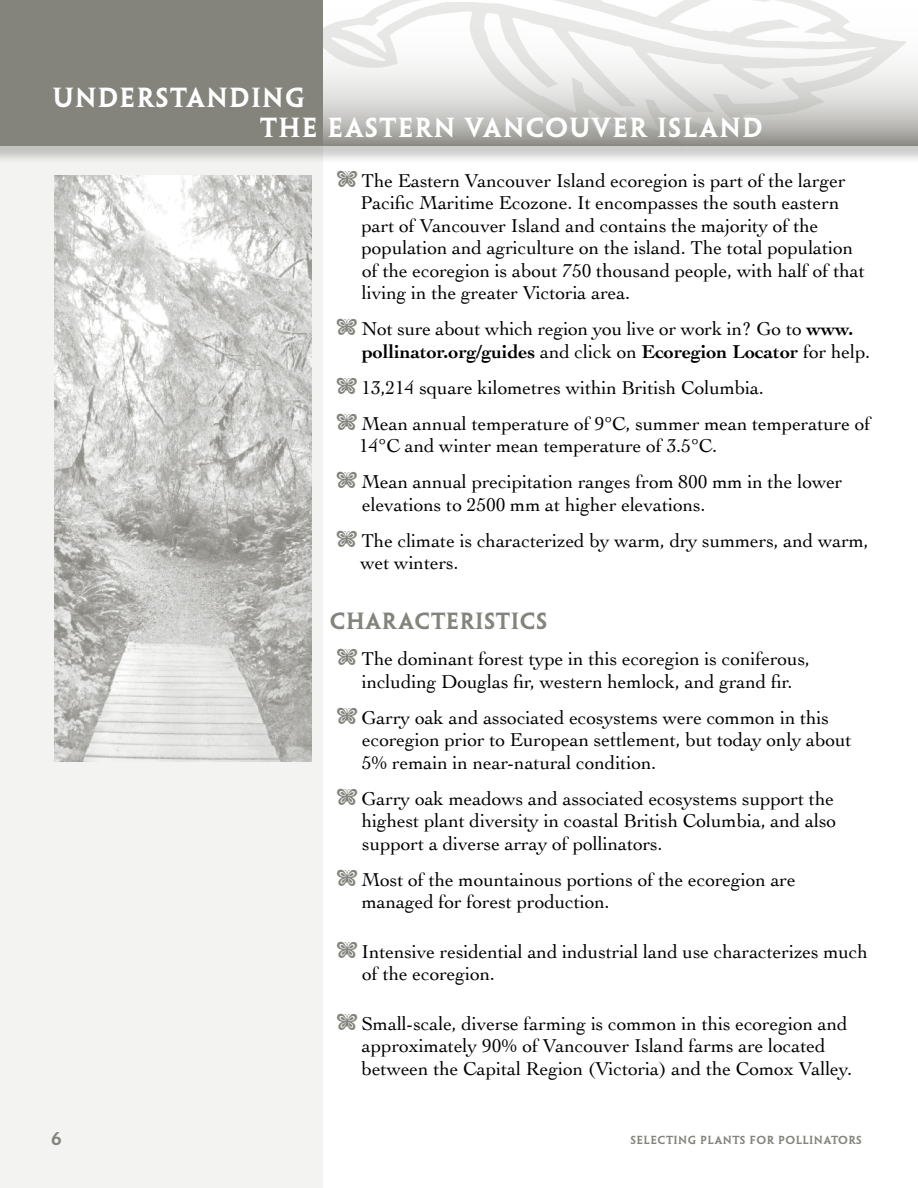
<style>
.page{position:relative;width:918px;height:1188px;background:#fff}
.page>*{position:absolute;margin:0;border:0;box-sizing:border-box;transform-origin:0 0}
.t1{font:24.75px/30px "Penumbra MM 585 1000";letter-spacing:.05em;color:#fff}
.t2{font:21px "Penumbra MM 585 1000";letter-spacing:.02em;color:#84847d}
.t3{font:19.5px/22.5px "Cochin";letter-spacing:-.005em;color:#000}
.t4{font:16.5px "Penumbra MM 585 1000";color:#84847d}
.t5{font:10.5px "Penumbra MM 585 1000";letter-spacing:.04em;color:#84847d}
.s1{color:#84847d}
.s2{font-weight:700}
</style>
<div class="page">
<div style="left:0;top:144px;width:323px;height:1044px;background:#f3f3f2"></div>
<div style="left:0;top:0;width:918px;height:164px;background:#000;opacity:.2"></div>
<div style="left:0;top:0;width:323px;height:145px;background:#84847d"></div>
<svg style="left:313px;top:0;width:594px;height:147px"></svg>
<img style="left:54px;top:176px;width:258px;height:585px">
<p class="t1" style="left:260px;top:83px;width:504px;text-indent:-208px">UNDERSTANDING<br>THE EASTERN VANCOUVER ISLAND</p>
<p class="t3" style="left:360px;top:168px;width:506px;text-indent:-24px"><span class="s1">■</span> The Eastern Vancouver Island ecoregion is part of the larger Pacific Maritime Ecozone. It encompasses the south eastern part of Vancouver Island and contains the majority of the population and agriculture on the island. The total population of the ecoregion is about 750 thousand people, with half of that living in the greater Victoria area.</p>
<p class="t3" style="left:362px;top:317px;width:510px;text-indent:-26px"><span class="s1">■</span> Not sure about which region you live or work in? Go to <span class="s2">www. pollinator.org/guides</span> and click on <span class="s2">Ecoregion Locator</span> for help.</p>
<p class="t3" style="left:336px;top:375px;width:430px"><span class="s1">■</span> 13,214 square kilometres within British Columbia.</p>
<p class="t3" style="left:359px;top:411px;width:513px;text-indent:-23px"><span class="s1">■</span> Mean annual temperature of 9°C, summer mean temperature of<br>14°C and winter mean temperature of 3.5°C.</p>
<p class="t3" style="left:362px;top:470px;width:482px;text-indent:-26px"><span class="s1">■</span> Mean annual precipitation ranges from 800 mm in the lower elevations to 2500 mm at higher elevations.</p>
<p class="t3" style="left:360px;top:528px;width:510px;text-indent:-25px"><span class="s1">■</span> The climate is characterized by warm, dry summers, and warm, wet winters.</p>
<p class="t2" style="left:330px;top:609px;width:219px">CHARACTERISTICS</p>
<p class="t3" style="left:336px;top:647px;width:476px;text-align:center"><span class="s1">■</span> The dominant forest type in this ecoregion is coniferous, including Douglas fir, western hemlock, and grand fir.</p>
<p class="t3" style="left:362px;top:705px;width:492px;text-indent:-26px"><span class="s1">■</span> Garry oak and associated ecosystems were common in this ecoregion prior to European settlement, but today only about<br>5% remain in near-natural condition.</p>
<p class="t3" style="left:362px;top:786px;width:476px;text-align:justify;text-indent:-26px"><span class="s1">■</span> Garry oak meadows and associated ecosystems support the highest plant diversity in coastal British Columbia, and also support a diverse array of pollinators.</p>
<p class="t3" style="left:362px;top:867px;width:436px;text-indent:-26px"><span class="s1">■</span> Most of the mountainous portions of the ecoregion are managed for forest production.</p>
<p class="t3" style="left:362px;top:939px;width:507px;text-indent:-26px"><span class="s1">■</span> Intensive residential and industrial land use characterizes much of the ecoregion.</p>
<p class="t3" style="left:362px;top:1011px;width:492px;text-indent:-26px"><span class="s1">■</span> Small-scale, diverse farming is common in this ecoregion and approximately 90% of Vancouver Island farms are located between the Capital Region (Victoria) and the Comox Valley.</p>
<p class="t4" style="left:51px;top:1129px;width:12px">6</p>
<p class="t5" style="left:630px;top:1134px;width:233px">SELECTING PLANTS FOR POLLINATORS</p>
</div>
